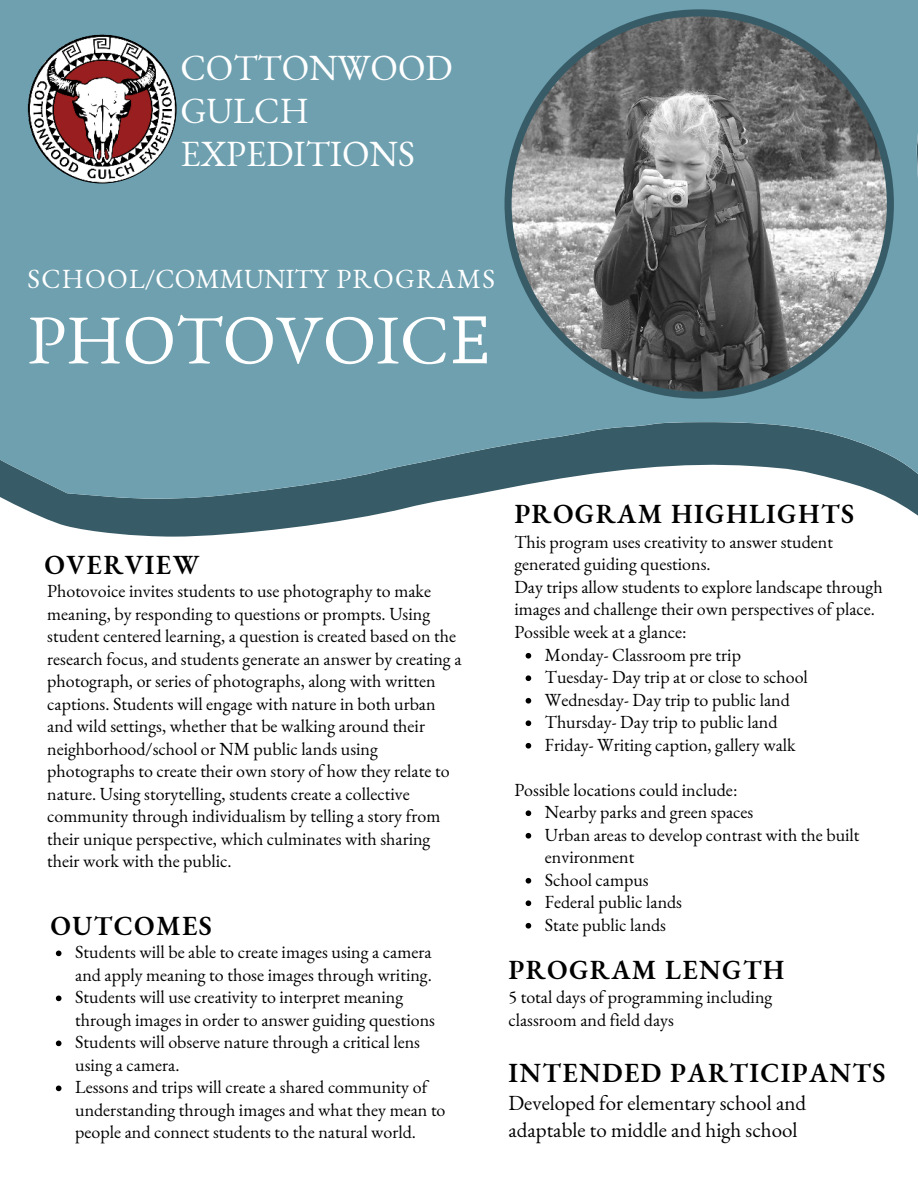
<style>
.page{position:relative;width:918px;height:1188px;background:#fff}
.page>*{position:absolute;margin:0;border:0;box-sizing:border-box;transform-origin:0 0}
.t1{font:69.75px "EB Garamond";color:#fff}
.t2{font:36px/43.2px "EB Garamond";color:#fff}
.t3{font:600 27px "EB Garamond";letter-spacing:.05em;color:#000}
.t4{font:27px "EB Garamond";letter-spacing:.05em;color:#fff}
.t5{font:21px/27px "EB Garamond";color:#000}
.t6{font:18px/22.5px "EB Garamond";color:#000}
.s1{font-family:"Anaphora"}
</style>
<div class="page">
<svg style="left:44px;top:518px;width:312px;height:19px;fill:#385c67"></svg>
<svg style="left:0;top:0;width:918px;height:518px;fill:#6ea0af"></svg>
<svg style="left:505px;top:9px;width:389px;height:390px"></svg>
<img style="left:28px;top:34px;width:149px;height:150px;border-radius:50%">
<svg style="left:56px;top:951px;width:6px;height:5px"></svg>
<svg style="left:56px;top:996px;width:6px;height:5px"></svg>
<svg style="left:56px;top:1041px;width:6px;height:5px"></svg>
<svg style="left:56px;top:1086px;width:6px;height:5px"></svg>
<svg style="left:526px;top:653px;width:5px;height:6px"></svg>
<svg style="left:526px;top:675px;width:5px;height:6px"></svg>
<svg style="left:526px;top:698px;width:5px;height:6px"></svg>
<svg style="left:526px;top:720px;width:5px;height:6px"></svg>
<svg style="left:526px;top:743px;width:5px;height:6px"></svg>
<svg style="left:526px;top:810px;width:5px;height:6px"></svg>
<svg style="left:526px;top:833px;width:5px;height:6px"></svg>
<svg style="left:526px;top:878px;width:5px;height:6px"></svg>
<svg style="left:526px;top:900px;width:5px;height:6px"></svg>
<svg style="left:526px;top:923px;width:5px;height:6px"></svg>
<h2 class="t2" style="left:180px;top:46px;width:274px">COTTONWOOD<br>GULCH<br>EXPEDITIONS</h2>
<h3 class="t4" style="left:28px;top:261px;width:469px">SCHOOL/COMMUNITY PROGRAMS</h3>
<h1 class="t1" style="left:28px;top:295px;width:466px">PHOTOVOIC<span class="s1">E</span></h1>
<h3 class="t3" style="left:45px;top:547px;width:156px">OVERVIEW</h3>
<p class="t6" style="left:47px;top:580px;width:416px">Photovoice invites students to use photography to make meaning, by responding to questions or prompts. Using student centered learning, a question is created based on the research focus, and students generate an answer by creating a photograph, or series of photographs, along with written captions. Students will engage with nature in both urban and wild settings, whether that be walking around their neighborhood/school or NM public lands using photographs to create their own story of how they relate to nature. Using storytelling, students create a collective community through individualism by telling a story from their unique perspective, which culminates with sharing their work with the public.</p>
<h3 class="t3" style="left:51px;top:908px;width:163px">OUTCOMES</h3>
<p class="t6" style="left:75px;top:941px;width:372px">Students will be able to create images using a camera and apply meaning to those images through writing.<br>Students will use creativity to interpret meaning through images in order to answer guiding questions Students will observe nature through a critical lens using a camera.<br>Lessons and trips will create a shared community of understanding through images and what they mean to people and connect students to the natural world.</p>
<h3 class="t3" style="left:514px;top:496px;width:341px">PROGRAM HIGHLIGHTS</h3>
<p class="t6" style="left:514px;top:530px;width:370px">This program uses creativity to answer student generated guiding questions.<br>Day trips allow students to explore landscape through images and challenge their own perspectives of place.</p>
<p class="t6" style="left:514px;top:621px;width:174px">Possible week at a glance:</p>
<p class="t6" style="left:545px;top:644px;width:264px">Monday- Classroom pre trip Tuesday- Day trip at or close to school Wednesday- Day trip to public land Thursday- Day trip to public land Friday- Writing caption, gallery walk</p>
<p class="t6" style="left:514px;top:779px;width:225px">Possible locations could include:</p>
<p class="t6" style="left:545px;top:801px;width:316px">Nearby parks and green spaces<br>Urban areas to develop contrast with the built environment<br>School campus<br>Federal public lands<br>State public lands</p>
<h3 class="t3" style="left:508px;top:953px;width:278px">PROGRAM LENGTH</h3>
<p class="t6" style="left:508px;top:986px;width:265px">5 total days of programming including classroom and field days</p>
<h3 class="t3" style="left:508px;top:1056px;width:379px">INTENDED PARTICIPANTS</h3>
<p class="t5" style="left:508px;top:1090px;width:299px">Developed for elementary school and adaptable to middle and high school</p>
</div>
